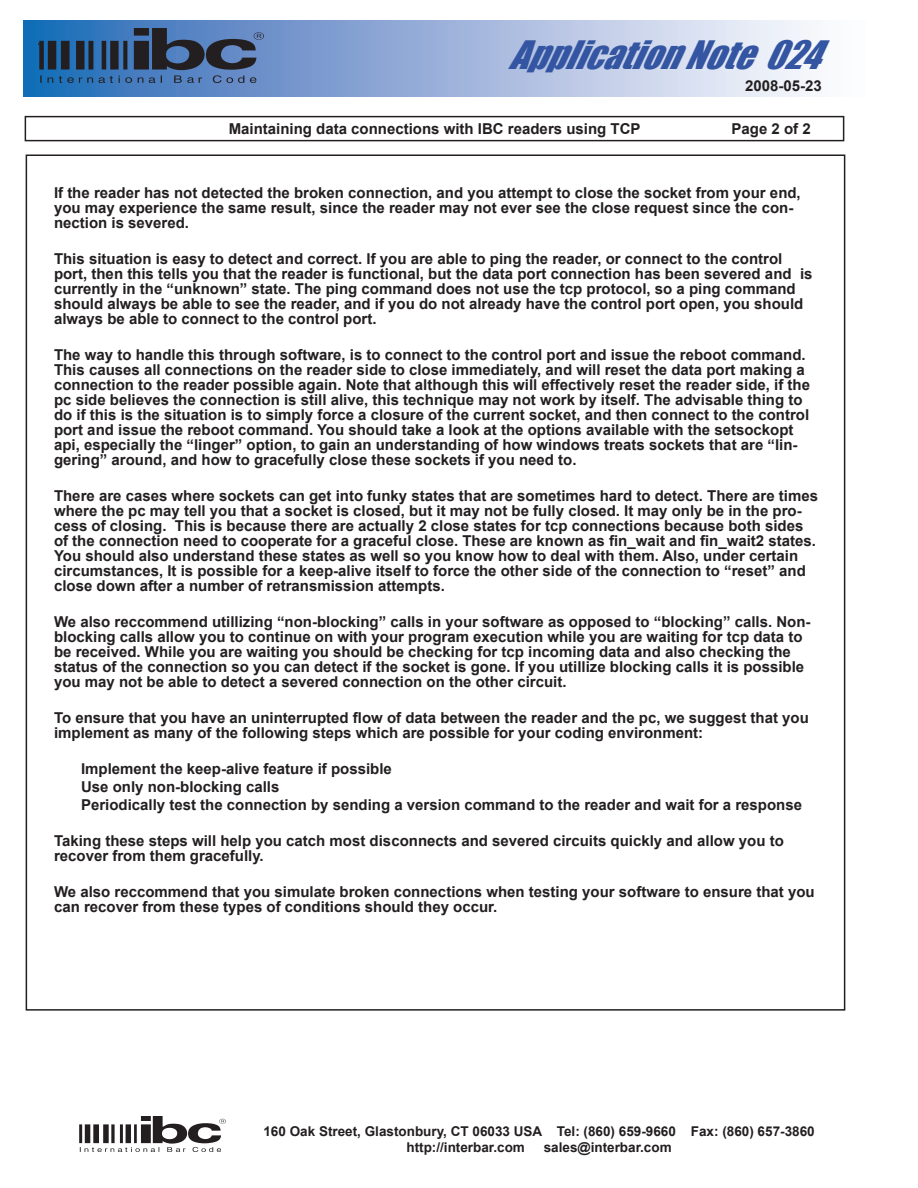
<style>
.page{position:relative;width:918px;height:1188px;background:#fff}
.page>*{position:absolute;margin:0;border:0;box-sizing:border-box;transform-origin:0 0}
.t1{font:italic 36px "Impact";color:#3455a1}
.specifications_main{font:700 15px/15px "Arial";color:#231f20}
.t2{font:700 13.5px "Arial";color:#231f20}
</style>
<div class="page">
<img style="left:38px;top:20px;width:772px;height:77px">
<img style="left:39px;top:28px;width:225px;height:54px">
<img style="left:80px;top:1117px;width:145px;height:35px">
<div style="left:25px;top:116px;width:819px;height:25px;border:2px solid #231f20"></div>
<p class="t1" style="left:508px;top:27px;width:337px">ApplicationNote024</p>
<p class="specifications_main" style="left:745px;top:79px;width:78px">2008-05-23</p>
<p class="specifications_main" style="left:229px;top:122px;width:413px">Maintaining data connections with IBC readers using TCP</p>
<p class="specifications_main" style="left:731px;top:122px;width:81px">Page 2 of 2</p>
<p class="specifications_main" style="left:54px;top:185px;width:748px">If the reader has not detected the broken connection, and you attempt to close the socket from your end, you may experience the same result, since the reader may not ever see the close request since the con&shy;nection is severed.</p>
<p class="specifications_main" style="left:54px;top:251px;width:760px">This situation is easy to detect and correct. If you are able to ping the reader, or connect to the control port, then this tells you that the reader is functional, but the data port connection has been severed and is currently in the “unknown” state. The ping command does not use the tcp protocol, so a ping command should always be able to see the reader, and if you do not already have the control port open, you should always be able to connect to the control port.</p>
<p class="specifications_main" style="left:54px;top:347px;width:758px">The way to handle this through software, is to connect to the control port and issue the reboot command.<br>This causes all connections on the reader side to close immediately, and will reset the data port making a connection to the reader possible again. Note that although this will effectively reset the reader side, if the pc side believes the connection is still alive, this technique may not work by itself. The advisable thing to do if this is the situation is to simply force a closure of the current socket, and then connect to the control port and issue the reboot command. You should take a look at the options available with the setsockopt api, especially the “linger” option, to gain an understanding of how windows treats sockets that are “lin&shy;gering” around, and how to gracefully close these sockets if you need to.</p>
<p class="specifications_main" style="left:54px;top:488px;width:766px">There are cases where sockets can get into funky states that are sometimes hard to detect. There are times where the pc may tell you that a socket is closed, but it may not be fully closed. It may only be in the pro&shy;cess of closing. This is because there are actually 2 close states for tcp connections because both sides of the connection need to cooperate for a graceful close. These are known as fin_wait and fin_wait2 states.<br>You should also understand these states as well so you know how to deal with them. Also, under certain circumstances, It is possible for a keep-alive itself to force the other side of the connection to “reset” and close down after a number of retransmission attempts.</p>
<p class="specifications_main" style="left:54px;top:614px;width:758px">We also reccommend utillizing “non-blocking” calls in your software as opposed to “blocking” calls. Non&shy;blocking calls allow you to continue on with your program execution while you are waiting for tcp data to be received. While you are waiting you should be checking for tcp incoming data and also checking the status of the connection so you can detect if the socket is gone. If you utillize blocking calls it is possible you may not be able to detect a severed connection on the other circuit.</p>
<p class="specifications_main" style="left:54px;top:710px;width:756px">To ensure that you have an uninterrupted flow of data between the reader and the pc, we suggest that you implement as many of the following steps which are possible for your coding environment:</p>
<p class="specifications_main" style="left:81px;top:761px;width:312px">Implement the keep-alive feature if possible</p>
<p class="specifications_main" style="left:81px;top:779px;width:200px">Use only non-blocking calls</p>
<p class="specifications_main" style="left:81px;top:797px;width:723px">Periodically test the connection by sending a version command to the reader and wait for a response</p>
<p class="specifications_main" style="left:54px;top:833px;width:731px">Taking these steps will help you catch most disconnects and severed circuits quickly and allow you to recover from them gracefully.</p>
<p class="specifications_main" style="left:54px;top:884px;width:762px">We also reccommend that you simulate broken connections when testing your software to ensure that you can recover from these types of conditions should they occur.</p>
<p class="t2" style="left:263px;top:1122px;width:553px">160 Oak Street, Glastonbury, CT 06033 USA Tel: (860) 659-9660 Fax: (860) 657-3860</p>
<p class="t2" style="left:406px;top:1138px;width:120px">http://interbar.com</p>
<p class="t2" style="left:544px;top:1138px;width:129px">sales@interbar.com</p>
</div>
